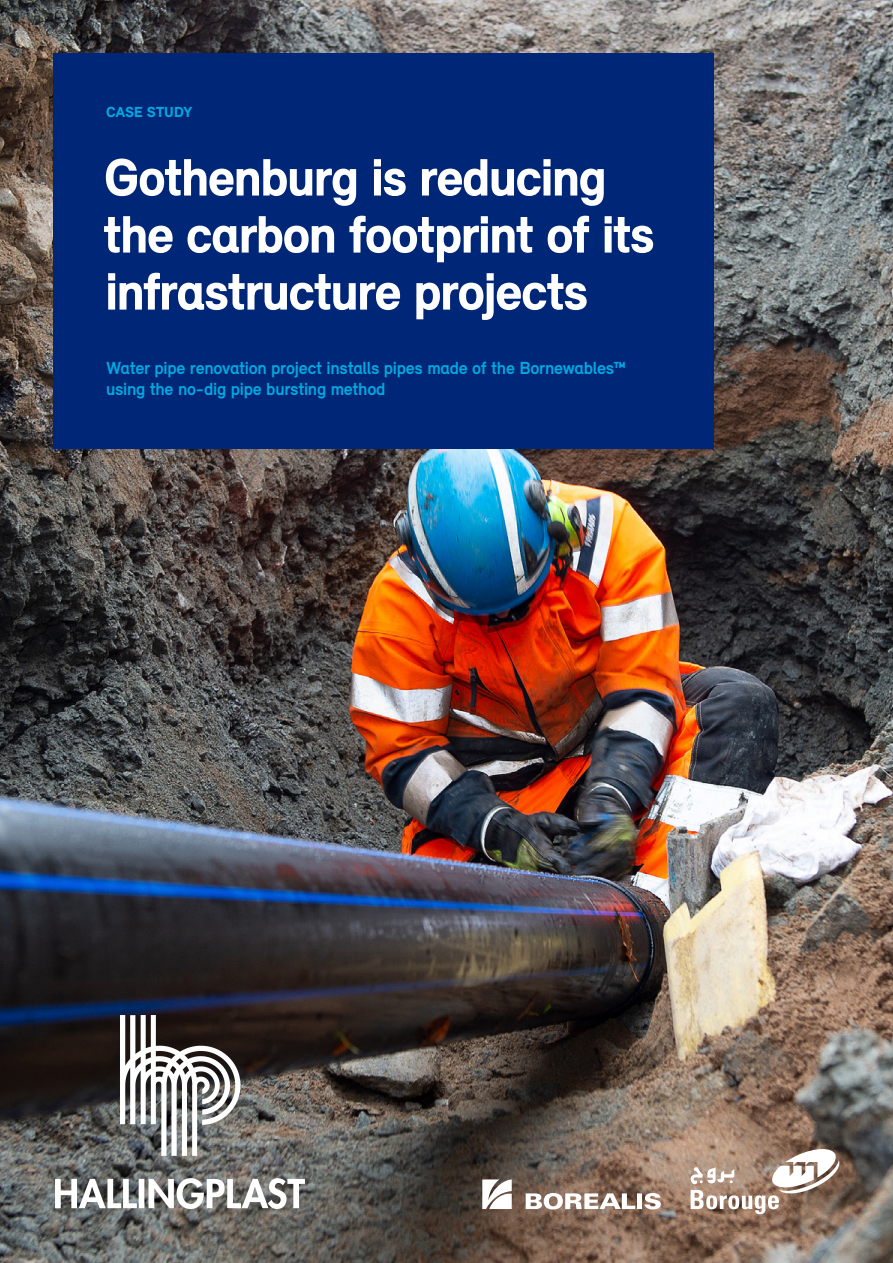
<style>
.page{position:relative;width:893px;height:1263px;background:#fff}
.page>*{position:absolute;margin:0;border:0;box-sizing:border-box;transform-origin:0 0}
.t1{font:900 54px/57px "Relevant";letter-spacing:-.03em;color:#fff}
.t2{font:700 18px/21.6px "Relevant";letter-spacing:-.015em;color:#00a9e0}
.t3{font:900 15px "Relevant";letter-spacing:.005em;color:#00a9e0}
</style>
<div class="page">
<img style="left:0;top:0;width:893px;height:1263px">
<div style="left:54px;top:54px;width:660px;height:395px;background:#002677"></div>
<svg style="left:482px;top:1179px;width:179px;height:30px"></svg>
<svg style="left:690px;top:1149px;width:149px;height:65px"></svg>
<img style="left:56px;top:1015px;width:249px;height:194px">
<p class="t3" style="left:106px;top:103px;width:88px">CASE STUDY</p>
<h1 class="t1" style="left:103px;top:148px;width:553px">Gothenburg is reducing the carbon footprint of its infrastructure projects</h1>
<p class="t2" style="left:106px;top:356px;width:521px">Water pipe renovation project installs pipes made of the Bornewables™ using the no-dig pipe bursting method</p>
</div>
